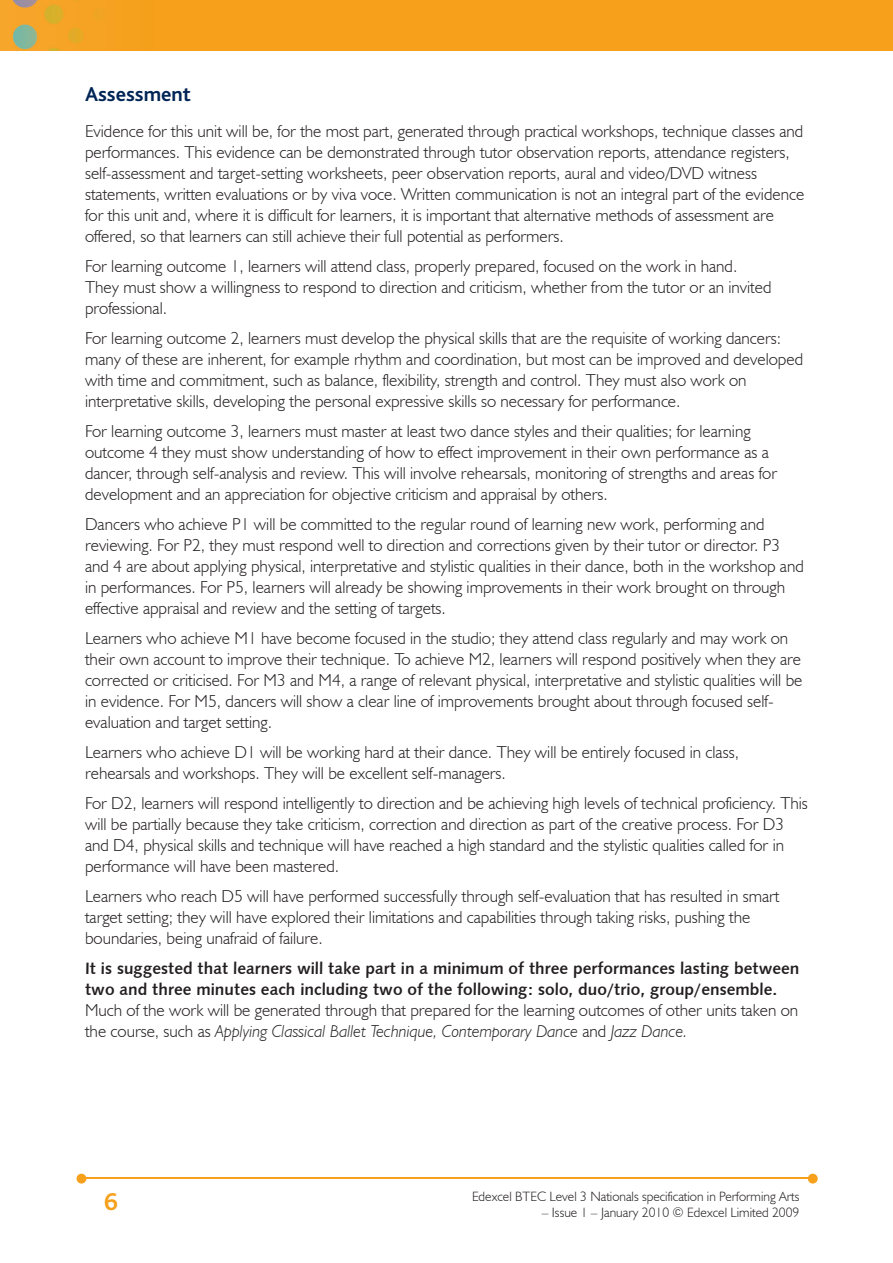
<style>
.page{position:relative;width:893px;height:1263px;background:#fff}
.page>*{position:absolute;margin:0;border:0;box-sizing:border-box;transform-origin:0 0}
.t1{font:700 25.5px "Bliss";color:#f6a01b}
.t2{font:700 21px "Bliss";color:#002556}
.t3{font:300 17.25px/21px "Humanist 521 BT";color:#231f20}
.t4{font:16.5px/21px "Humanist 531 BT Bold A";color:#231f20}
.t5{font:300 13.5px "Humanist 521 BT";color:#231f20}
.s1{font-style:italic}
</style>
<div class="page">
<img style="left:0;top:0;width:893px;height:51px">
<hr style="left:82px;top:1178px;width:728px;height:1px;background:#f6a01b">
<svg style="left:808px;top:1174px;width:10px;height:9px"></svg>
<svg style="left:77px;top:1174px;width:9px;height:9px"></svg>
<p class="t2" style="left:85px;top:83px;width:108px">Assessment</p>
<p class="t3" style="left:85px;top:120px;width:721px">Evidence for this unit will be, for the most part, generated through practical workshops, technique classes and performances. This evidence can be demonstrated through tutor observation reports, attendance registers, self-assessment and target-setting worksheets, peer observation reports, aural and video/DVD witness statements, written evaluations or by viva voce. Written communication is not an integral part of the evidence for this unit and, where it is difficult for learners, it is important that alternative methods of assessment are offered, so that learners can still achieve their full potential as performers.</p>
<p class="t3" style="left:85px;top:255px;width:688px">For learning outcome 1, learners will attend class, properly prepared, focused on the work in hand.<br>They must show a willingness to respond to direction and criticism, whether from the tutor or an invited professional.</p>
<p class="t3" style="left:85px;top:327px;width:720px">For learning outcome 2, learners must develop the physical skills that are the requisite of working dancers: many of these are inherent, for example rhythm and coordination, but most can be improved and developed with time and commitment, such as balance, flexibility, strength and control. They must also work on interpretative skills, developing the personal expressive skills so necessary for performance.</p>
<p class="t3" style="left:85px;top:420px;width:693px">For learning outcome 3, learners must master at least two dance styles and their qualities; for learning outcome 4 they must show understanding of how to effect improvement in their own performance as a dancer, through self-analysis and review. This will involve rehearsals, monitoring of strengths and areas for development and an appreciation for objective criticism and appraisal by others.</p>
<p class="t3" style="left:85px;top:513px;width:720px">Dancers who achieve P1 will be committed to the regular round of learning new work, performing and reviewing. For P2, they must respond well to direction and corrections given by their tutor or director. P3 and 4 are about applying physical, interpretative and stylistic qualities in their dance, both in the workshop and in performances. For P5, learners will already be showing improvements in their work brought on through effective appraisal and review and the setting of targets.</p>
<p class="t3" style="left:85px;top:627px;width:719px">Learners who achieve M1 have become focused in the studio; they attend class regularly and may work on their own account to improve their technique. To achieve M2, learners will respond positively when they are corrected or criticised. For M3 and M4, a range of relevant physical, interpretative and stylistic qualities will be in evidence. For M5, dancers will show a clear line of improvements brought about through focused self&shy;evaluation and target setting.</p>
<p class="t3" style="left:85px;top:741px;width:655px">Learners who achieve D1 will be working hard at their dance. They will be entirely focused in class, rehearsals and workshops. They will be excellent self-managers.</p>
<p class="t3" style="left:85px;top:792px;width:724px">For D2, learners will respond intelligently to direction and be achieving high levels of technical proficiency. This will be partially because they take criticism, correction and direction as part of the creative process. For D3 and D4, physical skills and technique will have reached a high standard and the stylistic qualities called for in performance will have been mastered.</p>
<p class="t3" style="left:85px;top:885px;width:696px">Learners who reach D5 will have performed successfully through self-evaluation that has resulted in smart target setting; they will have explored their limitations and capabilities through taking risks, pushing the boundaries, being unafraid of failure.</p>
<p class="t4" style="left:85px;top:958px;width:716px">It is suggested that learners will take part in a minimum of three performances lasting between two and three minutes each including two of the following: solo, duo/trio, group/ensemble.</p>
<p class="t3" style="left:85px;top:999px;width:715px">Much of the work will be generated through that prepared for the learning outcomes of other units taken on the course, such as <span class="s1">Applying Classical Ballet Technique, Contemporary Dance</span> and <span class="s1">Jazz Dance.</span></p>
<h1 class="t1" style="left:104px;top:1189px;width:15px">6</h1>
<p class="t5" style="left:472px;top:1188px;width:329px">Edexcel BTEC Level 3 Nationals specification in Performing Arts</p>
<p class="t5" style="left:542px;top:1204px;width:259px">– Issue 1 – January 2010 © Edexcel Limited 2009</p>
</div>
